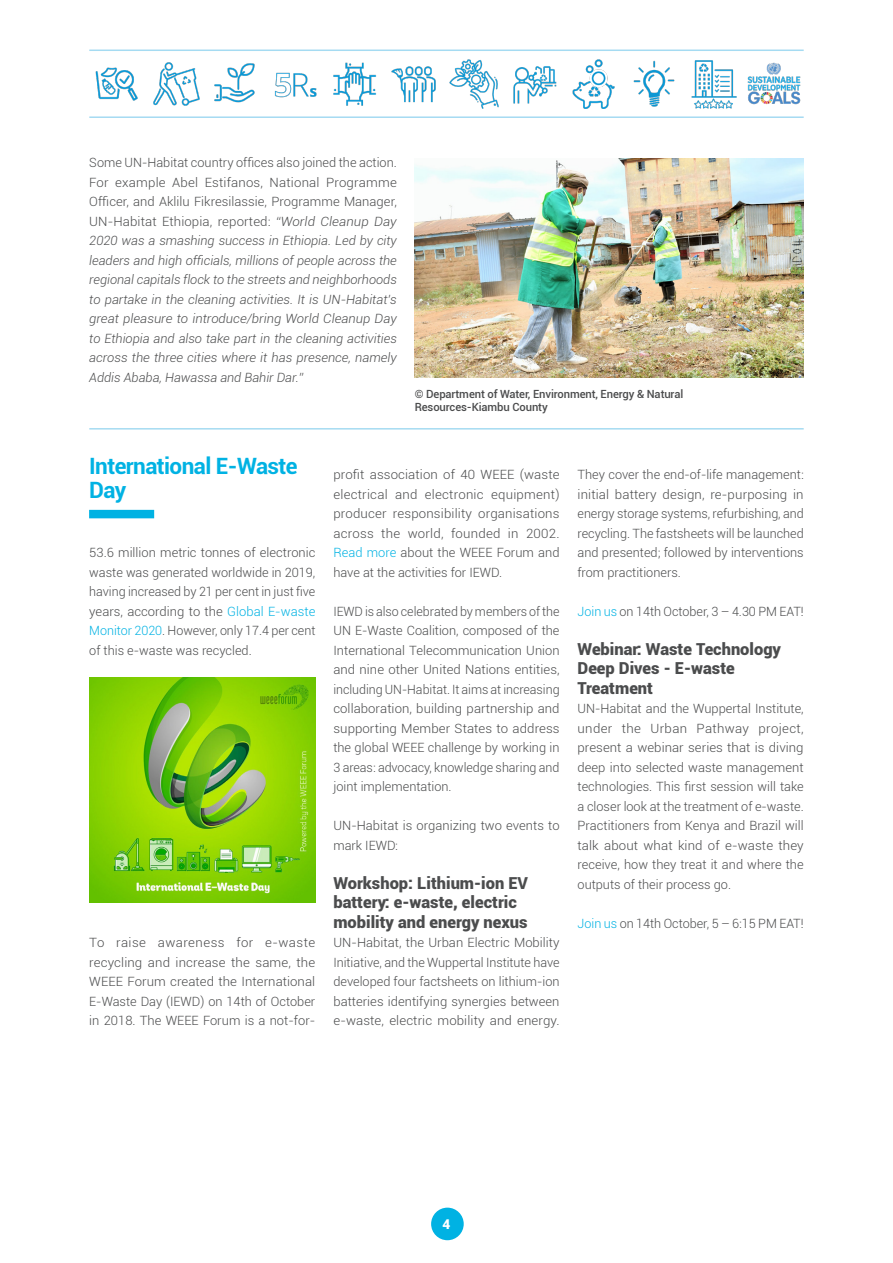
<style>
.page{position:relative;width:893px;height:1263px;background:#fff}
.page>*{position:absolute;margin:0;border:0;box-sizing:border-box;transform-origin:0 0}
.HEADING_1{font:700 22.5px/24px "Roboto";letter-spacing:-.025em;color:#00b2e3}
.HEADING_2{font:900 16.5px/19.5px "Roboto";color:#4b4c4d}
.t1{font:900 13.5px "Roboto";color:#fff}
.BODY_TEXT{font:300 12.75px/19.5px "Roboto";color:#4b4c4d;text-align:justify}
.BODY_TEXT-2{font:italic 300 12.75px/19.5px "Roboto";color:#4b4c4d;text-align:justify;scale:1.04 1}
.BODY_TEXT-3{font:300 12.75px/19.5px "Roboto";color:#4b4c4d;text-align:justify;scale:1.04 1}
.t2{font:500 11.25px/13.5px "Roboto";letter-spacing:-.01em;color:#4b4c4d}
.s1{font-style:normal}
.s2{color:#00b2e3}
</style>
<div class="page">
<img style="left:95px;top:67px;width:43px;height:34px">
<img style="left:153px;top:62px;width:47px;height:44px">
<img style="left:214px;top:63px;width:41px;height:40px">
<img style="left:274px;top:72px;width:43px;height:26px">
<img style="left:333px;top:62px;width:43px;height:44px">
<img style="left:391px;top:66px;width:45px;height:37px">
<img style="left:449px;top:59px;width:50px;height:49px">
<img style="left:513px;top:66px;width:44px;height:38px">
<img style="left:572px;top:59px;width:43px;height:49px">
<img style="left:633px;top:60px;width:42px;height:47px">
<img style="left:691px;top:60px;width:46px;height:48px">
<img style="left:747px;top:62px;width:53px;height:43px">
<hr style="left:89px;top:116px;width:715px;height:2px;background:#a5dbf2">
<hr style="left:89px;top:50px;width:715px;height:1px;background:#a5dbf2">
<img style="left:415px;top:159px;width:389px;height:219px">
<hr style="left:89px;top:428px;width:715px;height:2px;background:#a5dbf2">
<img style="left:89px;top:677px;width:226px;height:225px">
<div style="left:89px;top:510px;width:65px;height:8px;background:#00b2e3"></div>
<div style="left:431px;top:1207px;width:33px;height:33px;background:#00b2e3;border-radius:50%"></div>
<p class="BODY_TEXT-2" style="left:89px;top:153px;width:297px"><span class="s1">Some UN-Habitat country offices also joined the action.<br>For example Abel Estifanos, National Programme Officer, and Aklilu Fikresilassie, Programme Manager, UN-Habitat Ethiopia, reported:</span> “World Cleanup Day 2020 was a smashing success in Ethiopia. Led by city leaders and high officials, millions of people across the regional capitals flock to the streets and neighborhoods to partake in the cleaning activities. It is UN-Habitat’s great pleasure to introduce/bring World Cleanup Day to Ethiopia and also take part in the cleaning activities across the three cities where it has presence, namely Addis Ababa, Hawassa and Bahir Dar.”</p>
<p class="t2" style="left:415px;top:387px;width:270px">© Department of Water, Environment, Energy &amp; Natural<br>Resources-Kiambu County</p>
<p class="HEADING_1" style="left:89px;top:453px;width:210px">International E-Waste<br>Day</p>
<p class="BODY_TEXT" style="left:89px;top:543px;width:228px">53.6 million metric tonnes of electronic waste was generated worldwide in 2019, having increased by 21 per cent in just five years, according to the <span class="s2">Global E-waste Monitor 2020</span>. However, only 17.4 per cent of this e-waste was recycled.</p>
<p class="BODY_TEXT-3" style="left:89px;top:933px;width:219px">To raise awareness for e-waste recycling and increase the same, the WEEE Forum created the International E-Waste Day (IEWD) on 14th of October in 2018. The WEEE Forum is a not-for-</p>
<p class="BODY_TEXT-3" style="left:333px;top:465px;width:219px">profit association of 40 WEEE (waste electrical and electronic equipment) producer responsibility organisations across the world, founded in 2002.<br><span class="s2">Read more</span> about the WEEE Forum and have at the activities for IEWD.</p>
<p class="BODY_TEXT" style="left:333px;top:601px;width:228px">IEWD is also celebrated by members of the UN E-Waste Coalition, composed of the International Telecommunication Union and nine other United Nations entities, including UN-Habitat. It aims at increasing collaboration, building partnership and supporting Member States to address the global WEEE challenge by working in 3 areas: advocacy, knowledge sharing and joint implementation.</p>
<p class="BODY_TEXT" style="left:333px;top:816px;width:228px">UN-Habitat is organizing two events to mark IEWD:</p>
<p class="HEADING_2" style="left:333px;top:872px;width:196px">Workshop: Lithium-ion EV battery: e-waste, electric mobility and energy nexus</p>
<p class="BODY_TEXT" style="left:333px;top:933px;width:228px">UN-Habitat, the Urban Electric Mobility Initiative, and the Wuppertal Institute have developed four factsheets on lithium-ion batteries identifying synergies between e-waste, electric mobility and energy.</p>
<p class="BODY_TEXT" style="left:578px;top:465px;width:228px">They cover the end-of-life management: initial battery design, re-purposing in energy storage systems, refurbishing, and recycling. The fastsheets will be launched and presented; followed by interventions from practitioners.</p>
<p class="BODY_TEXT" style="left:578px;top:601px;width:228px"><span class="s2">Join us</span> on 14th October, 3 – 4.30 PM EAT!</p>
<p class="HEADING_2" style="left:578px;top:638px;width:205px">Webinar: Waste Technology<br>Deep Dives - E-waste<br>Treatment</p>
<p class="BODY_TEXT" style="left:578px;top:699px;width:228px">UN-Habitat and the Wuppertal Institute, under the Urban Pathway project, present a webinar series that is diving deep into selected waste management technologies. This first session will take a closer look at the treatment of e-waste.<br>Practitioners from Kenya and Brazil will talk about what kind of e-waste they receive, how they treat it and where the outputs of their process go.</p>
<p class="BODY_TEXT" style="left:578px;top:913px;width:228px"><span class="s2">Join us</span> on 14th October, 5 – 6:15 PM EAT!</p>
<p class="t1" style="left:443px;top:1214px;width:9px">4</p>
</div>
